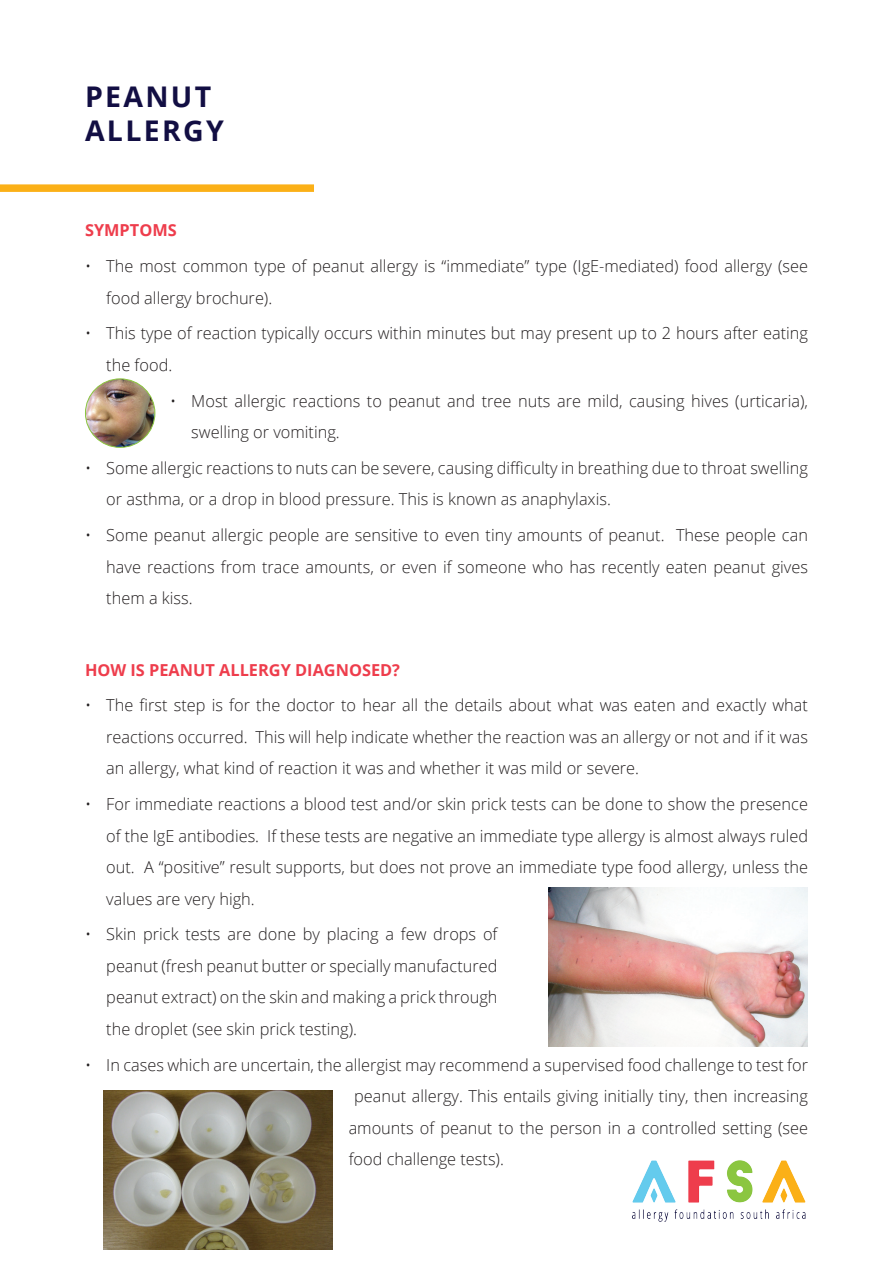
<style>
.page{position:relative;width:893px;height:1263px;background:#fff}
.page>*{position:absolute;margin:0;border:0;box-sizing:border-box;transform-origin:0 0}
.t1{font:700 28.5px/34.2px "Open Sans";letter-spacing:.08em;color:#120e43}
.t2{font:300 16.5px/31.5px "Open Sans";color:#231f20}
.t3{font:700 16.5px "Open Sans";color:#ee3d4c}
</style>
<div class="page">
<img style="left:632px;top:1160px;width:174px;height:62px">
<div style="left:0;top:184px;width:314px;height:8px;background:#fbb017"></div>
<img style="left:85px;top:379px;width:70px;height:68px">
<div style="left:85px;top:378px;width:70px;height:70px;border:1px solid #8bc63e;border-radius:50%"></div>
<img style="left:549px;top:887px;width:259px;height:159px">
<img style="left:103px;top:1090px;width:229px;height:159px">
<h1 class="t1" style="left:85px;top:79px;width:140px">PEANUT<br>ALLERGY</h1>
<p class="t3" style="left:85px;top:219px;width:93px">SYMPTOMS</p>
<p class="t2" style="left:106px;top:250px;width:703px;text-indent:-21px">• The most common type of peanut allergy is “immediate” type (IgE-mediated) food allergy (see food allergy brochure).</p>
<p class="t2" style="left:106px;top:317px;width:703px;text-indent:-21px">• This type of reaction typically occurs within minutes but may present up to 2 hours after eating the food.</p>
<p class="t2" style="left:191px;top:384px;width:618px;text-indent:-21px">• Most allergic reactions to peanut and tree nuts are mild, causing hives (urticaria), swelling or vomiting.</p>
<p class="t2" style="left:106px;top:452px;width:703px;text-indent:-21px">• Some allergic reactions to nuts can be severe, causing difficulty in breathing due to throat swelling or asthma, or a drop in blood pressure. This is known as anaphylaxis.</p>
<p class="t2" style="left:106px;top:519px;width:703px;text-align:justify;text-indent:-21px">• Some peanut allergic people are sensitive to even tiny amounts of peanut. These people can have reactions from trace amounts, or even if someone who has recently eaten peanut gives them a kiss.</p>
<p class="t3" style="left:85px;top:658px;width:317px">HOW IS PEANUT ALLERGY DIAGNOSED?</p>
<p class="t2" style="left:106px;top:689px;width:703px;text-align:justify;text-indent:-21px">• The first step is for the doctor to hear all the details about what was eaten and exactly what reactions occurred. This will help indicate whether the reaction was an allergy or not and if it was an allergy, what kind of reaction it was and whether it was mild or severe.</p>
<p class="t2" style="left:106px;top:788px;width:703px;text-align:justify;text-indent:-21px">• For immediate reactions a blood test and/or skin prick tests can be done to show the presence of the IgE antibodies. If these tests are negative an immediate type allergy is almost always ruled out. A “positive” result supports, but does not prove an immediate type food allergy, unless the values are very high.</p>
<p class="t2" style="left:106px;top:918px;width:393px;text-align:justify;text-indent:-21px">• Skin prick tests are done by placing a few drops of peanut (fresh peanut butter or specially manufactured peanut extract) on the skin and making a prick through the droplet (see skin prick testing).</p>
<p class="t2" style="left:85px;top:1048px;width:724px">• In cases which are uncertain, the allergist may recommend a supervised food challenge to test for</p>
<p class="t2" style="left:354px;top:1080px;width:455px">peanut allergy. This entails giving initially tiny, then increasing</p>
<p class="t2" style="left:349px;top:1111px;width:461px">amounts of peanut to the person in a controlled setting (see</p>
<p class="t2" style="left:349px;top:1143px;width:157px">food challenge tests).</p>
</div>
